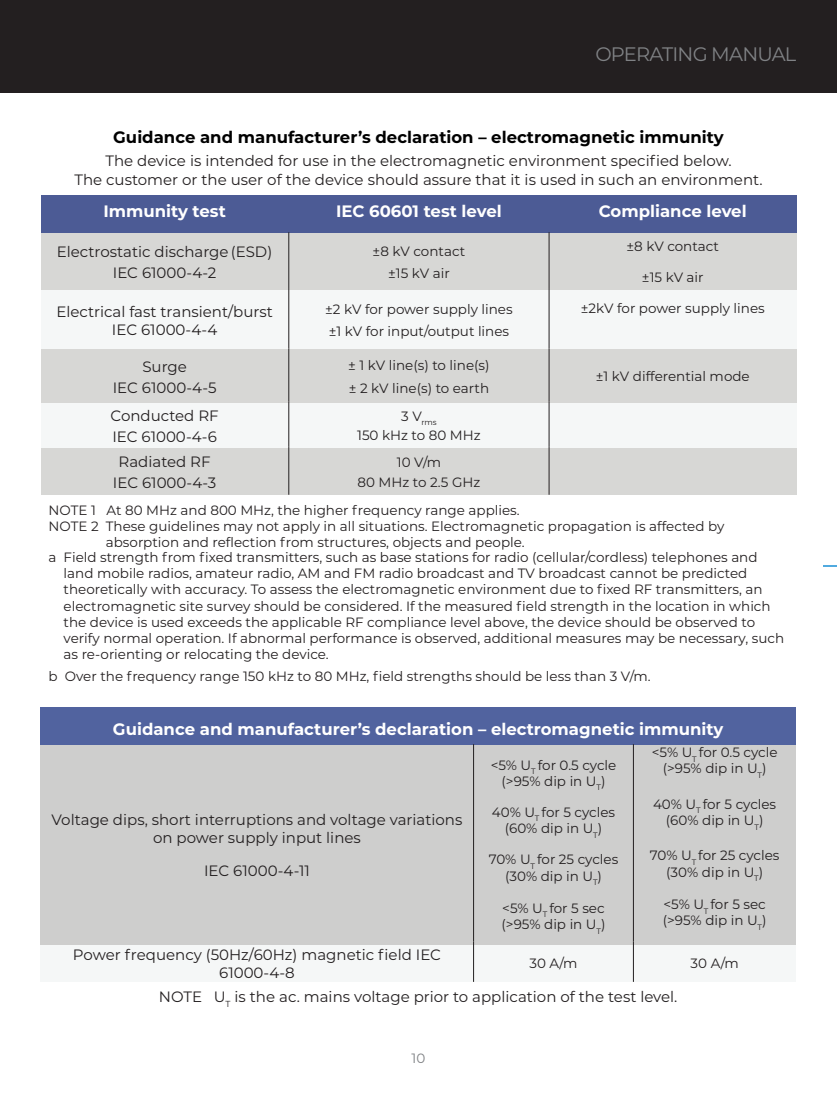
<style>
.page{position:relative;width:837px;height:1107px;background:#fff}
.page>*{position:absolute;margin:0;border:0;box-sizing:border-box;transform-origin:0 0}
.t1{font:19.5px "Montserrat";letter-spacing:-.04em;color:#808285}
.t2{font:700 16.5px "Montserrat";color:#fff}
.t3{font:700 16.5px "Montserrat";color:#000}
.t4{font:15px/18px "Montserrat";color:#231f20;text-align:center}
.t5{font:13.5px/16.2px "Montserrat";color:#231f20;text-align:center}
.t6{font:13.5px "Montserrat";color:#808285}
.t7{font:7.8px "Montserrat";color:#231f20}
</style>
<div class="page">
<div style="left:0;top:0;width:824px;height:93px;background:#231f20"></div>
<div style="left:796px;top:0;width:41px;height:93px;background:#231f20"></div>
<div style="left:41px;top:290px;width:755px;height:59px;background:#f5f7f7"></div>
<div style="left:41px;top:402px;width:755px;height:46px;background:#f5f7f7"></div>
<div style="left:41px;top:233px;width:755px;height:57px;background:#d7d7d5"></div>
<div style="left:41px;top:349px;width:755px;height:53px;background:#d7d7d5"></div>
<div style="left:41px;top:448px;width:755px;height:47px;background:#d7d7d5"></div>
<div style="left:41px;top:195px;width:755px;height:38px;background:#4c5b95"></div>
<div style="left:40px;top:944px;width:756px;height:38px;background:#f5f7f7"></div>
<div style="left:40px;top:744px;width:756px;height:200px;background:#cececd"></div>
<div style="left:40px;top:707px;width:756px;height:37px;background:#51639f"></div>
<hr style="left:288px;top:232px;width:1px;height:56px;background:#231f20">
<hr style="left:549px;top:232px;width:1px;height:56px;background:#231f20">
<hr style="left:288px;top:288px;width:1px;height:61px;background:#231f20">
<hr style="left:549px;top:288px;width:1px;height:61px;background:#231f20">
<hr style="left:288px;top:349px;width:1px;height:52px;background:#231f20">
<hr style="left:549px;top:349px;width:1px;height:52px;background:#231f20">
<hr style="left:288px;top:401px;width:1px;height:45px;background:#231f20">
<hr style="left:549px;top:401px;width:1px;height:45px;background:#231f20">
<hr style="left:288px;top:446px;width:1px;height:49px;background:#231f20">
<hr style="left:549px;top:446px;width:1px;height:49px;background:#231f20">
<hr style="left:473px;top:744px;width:1px;height:197px;background:#231f20">
<hr style="left:633px;top:744px;width:1px;height:197px;background:#231f20">
<hr style="left:473px;top:941px;width:1px;height:41px;background:#231f20">
<hr style="left:633px;top:941px;width:1px;height:41px;background:#231f20">
<svg style="left:824px;top:565px;width:13px;height:2px"></svg>
<h1 class="t1" style="left:595px;top:41px;width:203px">OPERATING MANUAL</h1>
<p class="t3" style="left:113px;top:125px;width:612px">Guidance and manufacturer’s declaration – electromagnetic immunity</p>
<p class="t4" style="left:74px;top:150px;width:690px;line-height:19.8px">The device is intended for use in the electromagnetic environment specified below.<br>The customer or the user of the device should assure that it is used in such an environment.</p>
<p class="t2" style="left:103px;top:200px;width:124px">Immunity test</p>
<p class="t2" style="left:336px;top:200px;width:167px">IEC 60601 test level</p>
<p class="t2" style="left:599px;top:200px;width:149px">Compliance level</p>
<p class="t4" style="left:57px;top:242px;width:217px">Electrostatic discharge (ESD)</p>
<p class="t4" style="left:113px;top:263px;width:105px">IEC 61000-4-2</p>
<p class="t5" style="left:627px;top:238px;width:94px">±8 kV contact</p>
<p class="t5" style="left:642px;top:269px;width:63px">±15 kV air</p>
<p class="t5" style="left:373px;top:242px;width:94px">±8 kV contact</p>
<p class="t5" style="left:388px;top:264px;width:63px">±15 kV air</p>
<p class="t4" style="left:56px;top:302px;width:218px">Electrical fast transient/burst</p>
<p class="t4" style="left:112px;top:320px;width:107px">IEC 61000-4-4</p>
<p class="t5" style="left:325px;top:300px;width:189px">±2 kV for power supply lines</p>
<p class="t5" style="left:329px;top:323px;width:182px">±1 kV for input/output lines</p>
<p class="t5" style="left:581px;top:299px;width:186px">±2kV for power supply lines</p>
<p class="t4" style="left:142px;top:357px;width:46px">Surge</p>
<p class="t4" style="left:113px;top:378px;width:105px">IEC 61000-4-5</p>
<p class="t5" style="left:348px;top:357px;width:143px">± 1 kV line(s) to line(s)</p>
<p class="t5" style="left:349px;top:379px;width:142px">± 2 kV line(s) to earth</p>
<p class="t5" style="left:596px;top:368px;width:155px">±1 kV differential mode</p>
<p class="t4" style="left:111px;top:406px;width:110px">Conducted RF</p>
<p class="t4" style="left:112px;top:427px;width:106px">IEC 61000-4-6</p>
<p class="t7" style="left:401px;top:417px;width:37px"><sup>3</sup> <sup>V</sup>rms</p>
<p class="t5" style="left:357px;top:427px;width:125px">150 kHz to 80 MHz</p>
<p class="t5" style="left:397px;top:454px;width:46px">10 V/m</p>
<p class="t5" style="left:358px;top:473px;width:124px">80 MHz to 2.5 GHz</p>
<p class="t5" style="left:49px;top:501px;width:473px">NOTE 1 At 80 MHz and 800 MHz, the higher frequency range applies.</p>
<p class="t5" style="left:106px;top:517px;width:620px;text-align:left;text-indent:-57px">NOTE 2 These guidelines may not apply in all situations. Electromagnetic propagation is affected by absorption and reflection from structures, objects and people.</p>
<p class="t5" style="left:64px;top:549px;width:722px;text-align:left;text-indent:-15px">a Field strength from fixed transmitters, such as base stations for radio (cellular/cordless) telephones and land mobile radios, amateur radio, AM and FM radio broadcast and TV broadcast cannot be predicted theoretically with accuracy. To assess the electromagnetic environment due to fixed RF transmitters, an electromagnetic site survey should be considered. If the measured field strength in the location in which the device is used exceeds the applicable RF compliance level above, the device should be observed to verify normal operation. If abnormal performance is observed, additional measures may be necessary, such as re-orienting or relocating the device.</p>
<p class="t5" style="left:49px;top:668px;width:603px">b Over the frequency range 150 kHz to 80 MHz, field strengths should be less than 3 V/m.</p>
<p class="t2" style="left:113px;top:717px;width:612px">Guidance and manufacturer’s declaration – electromagnetic immunity</p>
<p class="t4" style="left:119px;top:452px;width:94px">Radiated RF</p>
<p class="t4" style="left:113px;top:473px;width:105px">IEC 61000-4-3</p>
<p class="t4" style="left:52px;top:810px;width:412px">Voltage dips, short interruptions and voltage variations on power supply input lines</p>
<p class="t4" style="left:204px;top:861px;width:107px">IEC 61000-4-11</p>
<p class="t5" style="left:491px;top:756px;width:127px">&lt;5% U<sub>T</sub> for 0.5 cycle (&gt;95% dip in U<sub>T</sub>)</p>
<p class="t5" style="left:492px;top:804px;width:125px">40% U<sub>T</sub> for 5 cycles (60% dip in U<sub>T</sub>)</p>
<p class="t5" style="left:489px;top:851px;width:131px">70% U<sub>T</sub> for 25 cycles (30% dip in U<sub>T</sub>)</p>
<p class="t5" style="left:502px;top:900px;width:105px;text-align:left">&lt;5% U<sub>T</sub> for 5 sec (&gt;95% dip in U<sub>T</sub>)</p>
<p class="t5" style="left:652px;top:744px;width:127px">&lt;5% U<sub>T</sub> for 0.5 cycle (&gt;95% dip in U<sub>T</sub>)</p>
<p class="t5" style="left:653px;top:795px;width:125px">40% U<sub>T</sub> for 5 cycles (60% dip in U<sub>T</sub>)</p>
<p class="t5" style="left:650px;top:847px;width:131px">70% U<sub>T</sub> for 25 cycles (30% dip in U<sub>T</sub>)</p>
<p class="t5" style="left:663px;top:896px;width:105px;text-align:left">&lt;5% U<sub>T</sub> for 5 sec (&gt;95% dip in U<sub>T</sub>)</p>
<p class="t4" style="left:73px;top:945px;width:370px">Power frequency (50Hz/60Hz) magnetic field IEC<br>61000-4-8</p>
<p class="t5" style="left:529px;top:955px;width:50px">30 A/m</p>
<p class="t5" style="left:691px;top:955px;width:50px">30 A/m</p>
<p class="t4" style="left:159px;top:987px;width:520px">NOTE U<sub>T</sub> is the ac. mains voltage prior to application of the test level.</p>
<p class="t6" style="left:412px;top:1049px;width:15px">10</p>
</div>
